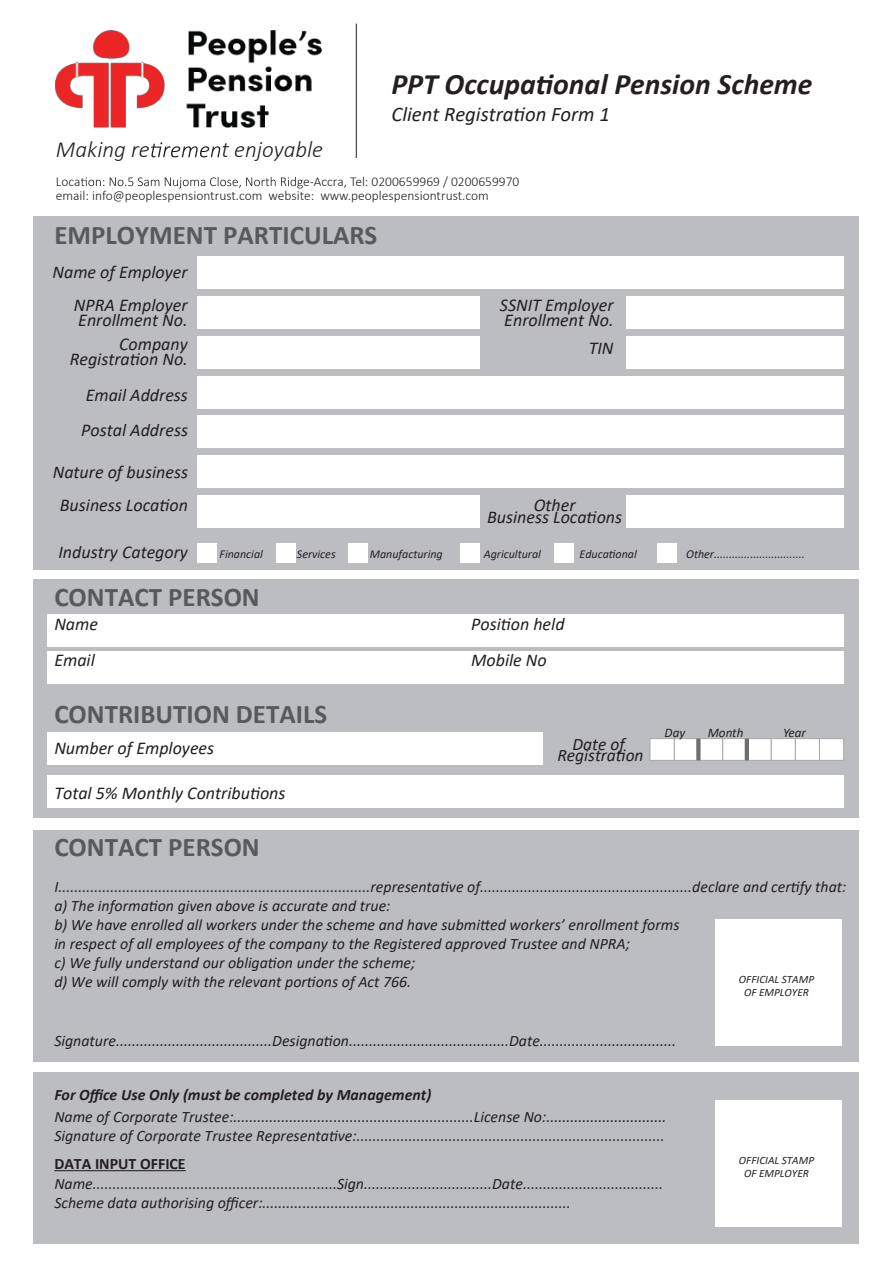
<style>
.page{position:relative;width:893px;height:1263px;background:#fff}
.page>*{position:absolute;margin:0;border:0;box-sizing:border-box;transform-origin:0 0}
.t1{font:italic 700 29.7px "Calibri";color:#231f20}
.t2{font:700 27px "Calibri";color:#58595b}
.t3{font:italic 300 23.1px "Calibri";color:#231f20}
.t4{font:italic 20.7px "Calibri";color:#231f20}
.t5{font:italic 18px/15px "Calibri";color:#231f20}
.t6{font:italic 17.55px "Calibri";color:#231f20}
.t7{font:italic 15.9px/19px "Calibri";color:#231f20}
.t8{font:italic 700 15.9px "Calibri";color:#231f20}
.t9{font:700 15.9px "Calibri";color:#231f20}
.t10{font:300 13.5px/14px "Calibri";color:#231f20}
.t11{font:italic 13.05px "Calibri";color:#231f20}
.t12{font:italic 12px "Calibri";color:#231f20}
.t13{font:italic 11.25px/13.5px "Calibri";color:#231f20;text-align:center}
</style>
<div class="page">
<div style="left:33px;top:579px;width:826px;height:238px;background:#bcbdc0"></div>
<div style="left:47px;top:614px;width:797px;height:32px;background:#fff"></div>
<div style="left:47px;top:651px;width:797px;height:33px;background:#fff"></div>
<div style="left:47px;top:732px;width:496px;height:33px;background:#fff"></div>
<div style="left:47px;top:775px;width:797px;height:33px;background:#fff"></div>
<div style="left:33px;top:216px;width:826px;height:353px;background:#bcbdc0"></div>
<img style="left:55px;top:31px;width:266px;height:96px">
<svg style="left:151px;top:142px;width:69px;height:15px"></svg>
<svg style="left:81px;top:177px;width:222px;height:11px"></svg>
<hr style="left:356px;top:24px;width:1px;height:134px;background:#231f20">
<div style="left:33px;top:830px;width:826px;height:231px;background:#bcbdc0"></div>
<div style="left:33px;top:1072px;width:826px;height:172px;background:#bcbdc0"></div>
<div style="left:198px;top:256px;width:646px;height:33px;background:#fff"></div>
<hr style="left:54px;top:1170px;width:132px;height:1px;background:#231f20">
<div style="left:198px;top:296px;width:282px;height:33px;background:#fff"></div>
<div style="left:627px;top:296px;width:217px;height:33px;background:#fff"></div>
<div style="left:627px;top:336px;width:217px;height:33px;background:#fff"></div>
<div style="left:198px;top:336px;width:282px;height:33px;background:#fff"></div>
<div style="left:198px;top:376px;width:646px;height:32px;background:#fff"></div>
<div style="left:198px;top:415px;width:646px;height:33px;background:#fff"></div>
<div style="left:198px;top:455px;width:646px;height:33px;background:#fff"></div>
<div style="left:198px;top:495px;width:282px;height:33px;background:#fff"></div>
<div style="left:627px;top:495px;width:217px;height:33px;background:#fff"></div>
<div style="left:197px;top:543px;width:20px;height:19px;background:#fff"></div>
<div style="left:276px;top:543px;width:20px;height:19px;background:#fff"></div>
<div style="left:348px;top:543px;width:19px;height:19px;background:#fff"></div>
<div style="left:460px;top:543px;width:20px;height:19px;background:#fff"></div>
<div style="left:555px;top:543px;width:19px;height:19px;background:#fff"></div>
<div style="left:657px;top:543px;width:20px;height:19px;background:#fff"></div>
<div style="left:819px;top:738px;width:25px;height:23px;background:#fff;border:1px solid #a7a9ac"></div>
<div style="left:795px;top:738px;width:25px;height:23px;background:#fff;border:1px solid #a7a9ac"></div>
<div style="left:771px;top:738px;width:25px;height:23px;background:#fff;border:1px solid #a7a9ac"></div>
<div style="left:746px;top:738px;width:25px;height:23px;background:#fff;border:1px solid #a7a9ac"></div>
<div style="left:722px;top:738px;width:25px;height:23px;background:#fff;border:1px solid #a7a9ac"></div>
<div style="left:698px;top:738px;width:25px;height:23px;background:#fff;border:1px solid #a7a9ac"></div>
<div style="left:674px;top:738px;width:25px;height:23px;background:#fff;border:1px solid #a7a9ac"></div>
<div style="left:650px;top:738px;width:25px;height:23px;background:#fff;border:1px solid #a7a9ac"></div>
<svg style="left:696px;top:739px;width:4px;height:21px"></svg>
<hr style="left:745px;top:739px;width:4px;height:21px;background:#6d6e70">
<div style="left:715px;top:920px;width:127px;height:126px;background:#fff"></div>
<div style="left:715px;top:1100px;width:127px;height:127px;background:#fff"></div>
<h1 class="t1" style="left:391px;top:63px;width:423px">PPT Occupational Pension Scheme</h1>
<h3 class="t4" style="left:392px;top:100px;width:220px">Client Registration Form 1</h3>
<h3 class="t3" style="left:56px;top:135px;width:95px">Making re</h3>
<h3 class="t3" style="left:221px;top:135px;width:103px">t enjoyable</h3>
<p class="t10" style="left:56px;top:174px;width:26px">Loca</p>
<p class="t10" style="left:56px;top:174px;width:465px;text-indent:247px">e-Accra, Tel: 0200659969 / 0200659970 email: info@peoplespensiontrust.com website: www.peoplespensiontrust.com</p>
<h2 class="t2" style="left:54px;top:216px;width:325px">EMPLOYMENT PARTICULARS</h2>
<p class="t5" style="left:53px;top:263px;width:137px">Name of Employer</p>
<p class="t5" style="left:74px;top:296px;width:115px">NPRA Employer<br>Enrollment No.</p>
<p class="t5" style="left:500px;top:296px;width:115px">SSNIT Employer<br>Enrollment No.</p>
<p class="t5" style="left:119px;top:335px;width:70px">Company</p>
<p class="t5" style="left:589px;top:340px;width:26px">TIN</p>
<p class="t5" style="left:81px;top:340px;width:108px;line-height:35.7px;text-align:justify;text-indent:-12px">Registration No.<br>Email Address Postal Address</p>
<p class="t5" style="left:53px;top:455px;width:137px;line-height:33.2px;text-align:center">Nature of business<br>Business Location</p>
<p class="t5" style="left:58px;top:544px;width:131px">Industry Category</p>
<p class="t12" style="left:220px;top:546px;width:45px">Financial</p>
<p class="t5" style="left:534px;top:497px;width:43px">Other</p>
<p class="t5" style="left:487px;top:509px;width:137px">Business Locations</p>
<p class="t12" style="left:297px;top:546px;width:40px">Services</p>
<p class="t12" style="left:370px;top:546px;width:74px">Manufacturing</p>
<p class="t12" style="left:484px;top:546px;width:59px">Agricultural</p>
<p class="t12" style="left:580px;top:546px;width:59px">Educational</p>
<p class="t12" style="left:686px;top:546px;width:120px">Other..............................</p>
<h2 class="t2" style="left:54px;top:577px;width:207px">CONTACT PERSON</h2>
<p class="t5" style="left:54px;top:616px;width:45px">Name</p>
<p class="t5" style="left:471px;top:616px;width:95px">Position held</p>
<p class="t5" style="left:54px;top:652px;width:42px">Email</p>
<p class="t5" style="left:471px;top:652px;width:77px">Mobile No</p>
<h2 class="t2" style="left:54px;top:694px;width:274px">CONTRIBUTION DETAILS</h2>
<p class="t5" style="left:54px;top:739px;width:161px">Number of Employees</p>
<p class="t5" style="left:54px;top:784px;width:233px">Total 5% Monthly Contributions</p>
<h2 class="t2" style="left:54px;top:828px;width:207px">CONTACT PERSON</h2>
<p class="t6" style="left:572px;top:731px;width:54px">Date of</p>
<p class="t6" style="left:557px;top:743px;width:88px">Registration</p>
<p class="t11" style="left:665px;top:723px;width:22px">Day</p>
<p class="t11" style="left:708px;top:724px;width:37px">Month</p>
<p class="t11" style="left:783px;top:723px;width:24px">Year</p>
<p class="t7" style="left:54px;top:876px;width:793px">I..............................................................................representative of.....................................................declare and certify that: a) The information given above is accurate and true:<br>b) We have enrolled all workers under the scheme and have submitted workers’ enrollment forms<br>in respect of all employees of the company to the Registered approved Trustee and NPRA;<br>c) We fully understand our obligation under the scheme;<br>d) We will comply with the relevant portions of Act 766.</p>
<p class="t13" style="left:739px;top:972px;width:77px">OFFICIAL STAMP<br>OF EMPLOYER</p>
<p class="t7" style="left:54px;top:1031px;width:623px">Signature.......................................Designation........................................Date..................................</p>
<p class="t8" style="left:54px;top:1084px;width:378px">For Office Use Only (must be completed by Management)</p>
<p class="t7" style="left:54px;top:1106px;width:614px">Name of Corporate Trustee:............................................................License No:..............................<br>Signature of Corporate Trustee Representative:.............................................................................</p>
<p class="t7" style="left:54px;top:1173px;width:610px">Name.............................................................Sign................................Date...................................<br>Scheme data authorising officer:.............................................................................</p>
<p class="t9" style="left:54px;top:1152px;width:133px">DATA INPUT OFFICE</p>
<p class="t13" style="left:739px;top:1152px;width:77px">OFFICIAL STAMP<br>OF EMPLOYER</p>
</div>
